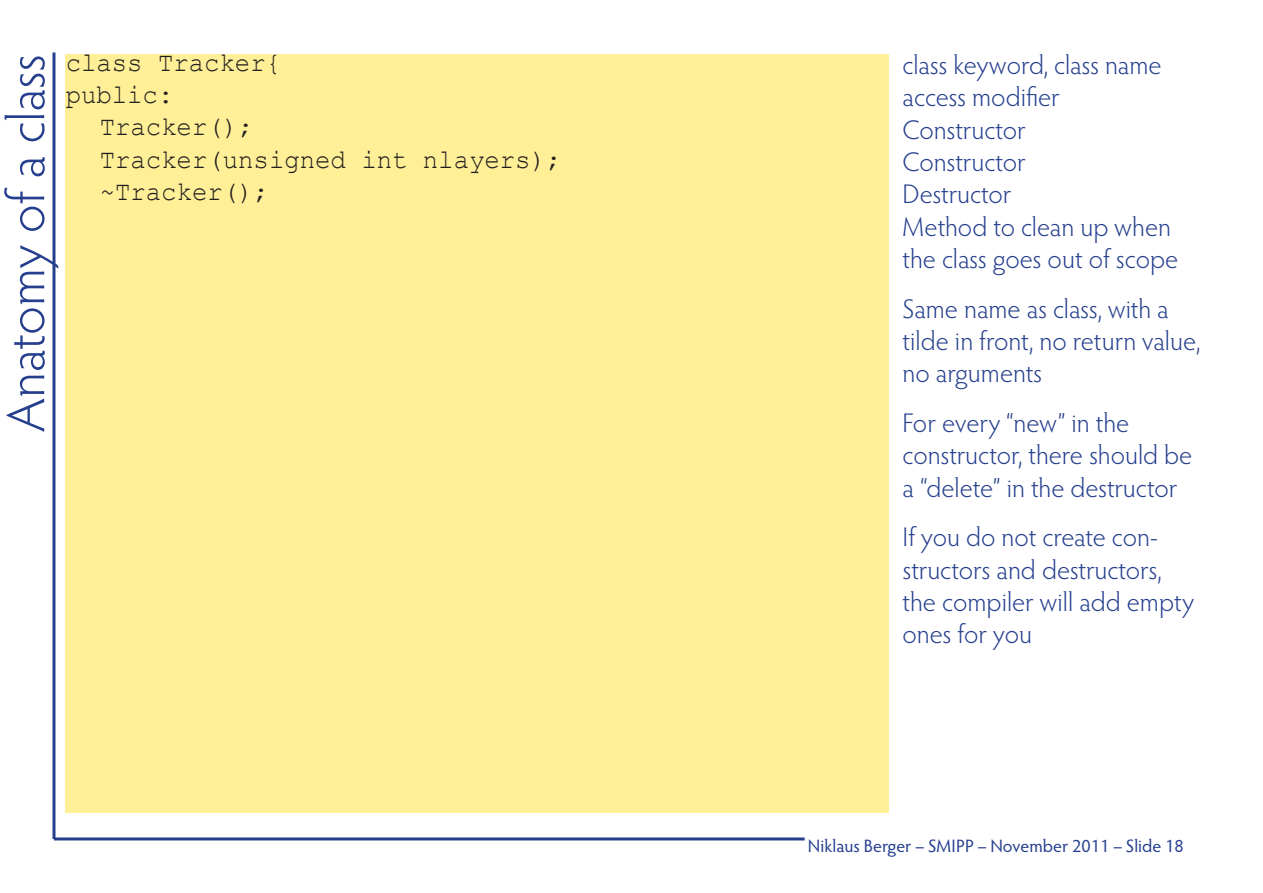
<style>
.page{position:relative;width:1263px;height:893px;background:#fff}
.page>*{position:absolute;margin:0;border:0;box-sizing:border-box;transform-origin:0 0}
.t1{font:300 54px "Hypatia Sans Pro";letter-spacing:-.005em;color:#253f8e}
.t2{font:300 27px/32.4px "Hypatia Sans Pro";color:#253f8e}
.t3{font:27px/32.4px "Courier New";color:#231f20;scale:.95 1}
.t4{font:18px "Hypatia Sans Pro";color:#253f8e}
</style>
<div class="page">
<hr style="left:54px;top:837px;width:751px;height:3px;background:#253f8e">
<hr style="left:53px;top:53px;width:3px;height:786px;background:#253f8e">
<div style="left:66px;top:54px;width:823px;height:758px;background:#fff097"></div>
<p class="t3" style="left:66px;top:45px;width:228px">class Tracker{ public:</p>
<p class="t3" style="left:100px;top:110px;width:488px">Tracker();<br>Tracker(unsigned int nlayers); ~Tracker();</p>
<h1 class="t1" style="left:-9px;top:432px;width:379px;rotate:-90deg">Anatomy of a class</h1>
<p class="t2" style="left:902px;top:48px;width:277px">class keyword, class name access modifier<br>Constructor<br>Constructor<br>Destructor<br>Method to clean up when the class goes out of scope</p>
<p class="t2" style="left:902px;top:292px;width:299px">Same name as class, with a tilde in front, no return value, no arguments</p>
<p class="t2" style="left:902px;top:406px;width:291px">For every “new” in the constructor, there should be a “delete” in the destructor</p>
<p class="t2" style="left:902px;top:520px;width:293px">If you do not create con&shy;structors and destructors, the compiler will add empty ones for you</p>
<p class="t4" style="left:808px;top:834px;width:377px">Niklaus Berger – SMIPP – November 2011 – Slide 18</p>
</div>
